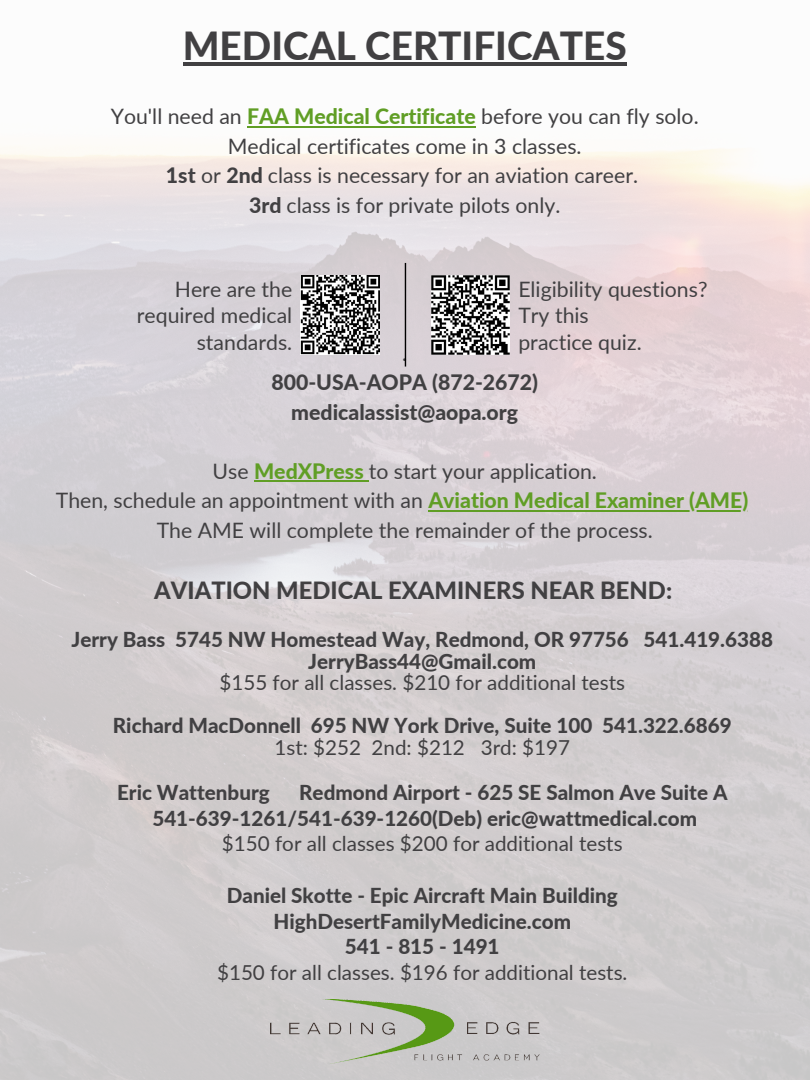
<style>
.page{position:relative;width:810px;height:1080px;background:#fff}
.page>*{position:absolute;margin:0;border:0;box-sizing:border-box;transform-origin:0 0}
.t1{font:800 38.75px "Lato";color:#414042}
.t2{font:800 23.75px "Lato";color:#414042}
.t3{font:21.25px/26.8px "Lato";color:#414042;text-align:right}
.t4{font:800 21.25px "Lato";color:#414042}
.t5{font:800 20.62px "Lato";color:#414042}
.t6{font:20.62px "Lato";color:#414042}
.s1{font-weight:800;color:#609e25}
.s2{font-weight:800}
</style>
<div class="page">
<img style="left:0;top:147px;width:810px;height:933px">
<hr style="left:183px;top:62px;width:444px;height:4px;background:#414042">
<hr style="left:247px;top:126px;width:229px;height:2px;background:#609e25">
<hr style="left:254px;top:480px;width:115px;height:2px;background:#609e25">
<hr style="left:428px;top:510px;width:320px;height:1px;background:#609e25">
<img style="left:271px;top:999px;width:268px;height:64px">
<hr style="left:405px;top:263px;width:1px;height:104px;background:#000">
<img style="left:301px;top:275px;width:79px;height:80px">
<img style="left:431px;top:276px;width:79px;height:78px">
<p class="t1" style="left:183px;top:21px;width:445px">MEDICAL CERTIFICATES</p>
<p class="t3" style="left:111px;top:103px;width:589px">You'll need an <span class="s1">FAA Medical Certificate</span> before you can fly solo.</p>
<p class="t3" style="left:228px;top:132px;width:355px">Medical certificates come in 3 classes.</p>
<p class="t3" style="left:166px;top:162px;width:474px"><span class="s2">1st</span> or <span class="s2">2nd</span> class is necessary for an aviation career.</p>
<p class="t3" style="left:249px;top:191px;width:313px"><span class="s2">3rd</span> class is for private pilots only.</p>
<p class="t3" style="left:137px;top:275px;width:157px">Here are the required medical standards.</p>
<p class="t3" style="left:518px;top:275px;width:191px;text-align:left">Eligibility questions?<br>Try this</p>
<p class="t3" style="left:518px;top:328px;width:125px">practice quiz.</p>
<p class="t3" style="left:402px;top:339px;width:7px">.</p>
<p class="t4" style="left:271px;top:369px;width:268px">800-USA-AOPA (872-2672)</p>
<p class="t4" style="left:291px;top:399px;width:228px">medicalassist@aopa.org</p>
<p class="t3" style="left:213px;top:457px;width:386px">Use <span class="s1">MedXPress</span> to start your application.</p>
<p class="t3" style="left:56px;top:487px;width:694px">Then, schedule an appointment with an <span class="s1">Aviation Medical Examiner (AME)</span></p>
<p class="t3" style="left:157px;top:516px;width:498px">The AME will complete the remainder of the process.</p>
<p class="t2" style="left:154px;top:576px;width:519px">AVIATION MEDICAL EXAMINERS NEAR BEND:</p>
<p class="t5" style="left:72px;top:627px;width:703px">Jerry Bass 5745 NW Homestead Way, Redmond, OR 97756 541.419.6388</p>
<p class="t5" style="left:308px;top:648px;width:230px">JerryBass44@Gmail.com</p>
<p class="t6" style="left:220px;top:670px;width:407px">$155 for all classes. $210 for additional tests</p>
<p class="t5" style="left:113px;top:713px;width:620px">Richard MacDonnell 695 NW York Drive, Suite 100 541.322.6869</p>
<p class="t6" style="left:275px;top:734px;width:297px">1st: $252 2nd: $212 3rd: $197</p>
<p class="t5" style="left:117px;top:779px;width:154px">Eric Wattenburg</p>
<p class="t5" style="left:299px;top:779px;width:430px">Redmond Airport - 625 SE Salmon Ave Suite A</p>
<p class="t5" style="left:152px;top:805px;width:546px">541-639-1261/541-639-1260(Deb) eric@wattmedical.com</p>
<p class="t6" style="left:222px;top:831px;width:402px">$150 for all classes $200 for additional tests</p>
<p class="t5" style="left:227px;top:883px;width:392px">Daniel Skotte - Epic Aircraft Main Building</p>
<p class="t5" style="left:273px;top:908px;width:299px">HighDesertFamilyMedicine.com</p>
<p class="t5" style="left:345px;top:934px;width:156px">541 - 815 - 1491</p>
<p class="t6" style="left:217px;top:960px;width:412px">$150 for all classes. $196 for additional tests.</p>
</div>
